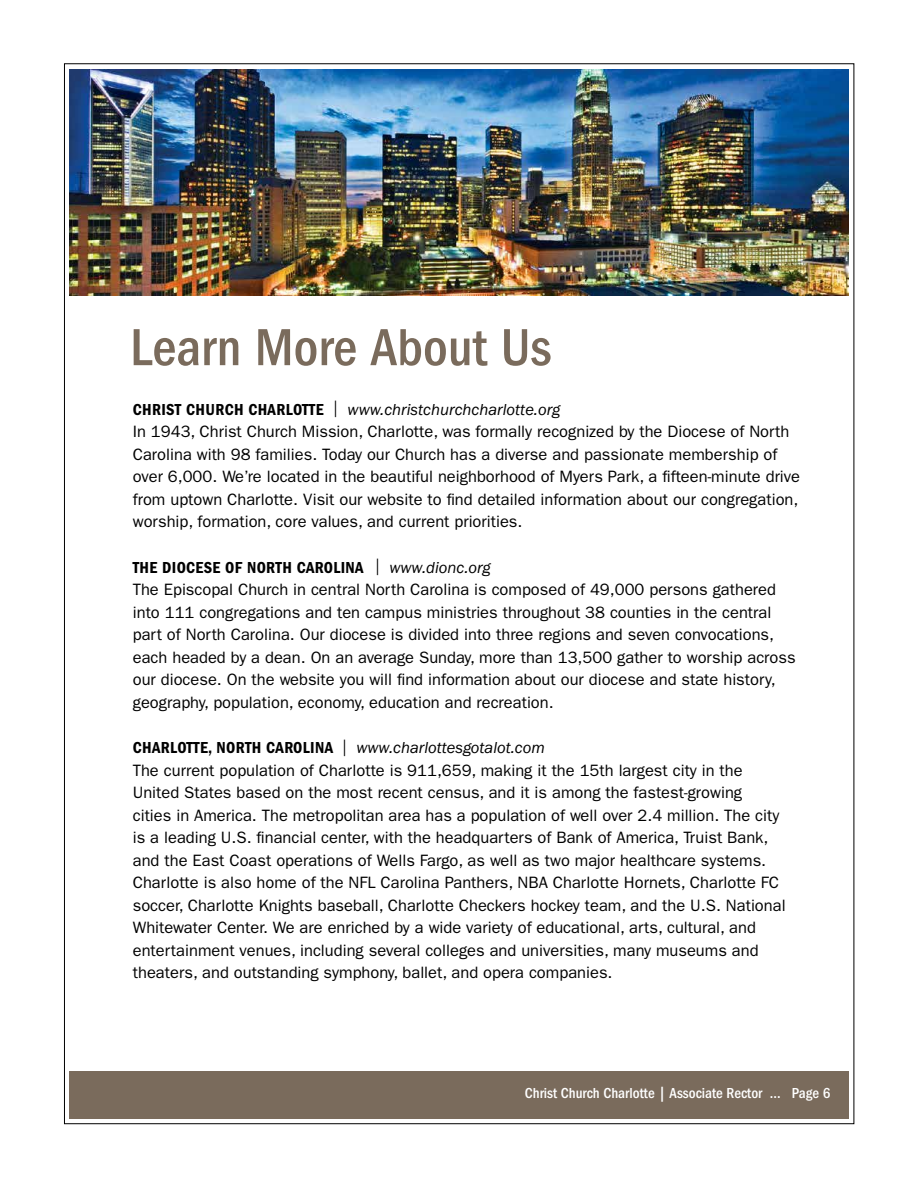
<style>
.page{position:relative;width:918px;height:1188px;background:#fff}
.page>*{position:absolute;margin:0;border:0;box-sizing:border-box;transform-origin:0 0}
.t1{font:500 condensed 54px "ITC Franklin Gothic Std";color:#7a6b5c}
.t2{font:16.5px/22.5px "ITC Franklin Gothic Std";color:#000}
.t3{font:16.5px "ITC Franklin Gothic Std Dm Cd";letter-spacing:.02em;color:#000}
.t4{font:500 condensed 15px "ITC Franklin Gothic Std";color:#fff}
.s1{font-family:"ITC Franklin Gothic Std Dm Cd"}
.s2{font-style:italic}
.s3{font-family:"ITC Franklin Gothic Std"}
.s4{font-family:"ITC Franklin Gothic Std";font-style:italic}
</style>
<div class="page">
<div style="left:70px;top:1072px;width:779px;height:47px;background:#7a6b5c"></div>
<img style="left:69px;top:69px;width:780px;height:226px">
<h1 class="t1" style="left:130px;top:317px;width:423px">Learn More About Us</h1>
<p class="t2" style="left:133px;top:398px;width:669px"><span class="s1">CHRIST CHURCH CHARLOTTE</span> | <span class="s2">www.christchurchcharlotte.org<br></span>In 1943, Christ Church Mission, Charlotte, was formally recognized by the Diocese of North Carolina with 98 families. Today our Church has a diverse and passionate membership of over 6,000. We’re located in the beautiful neighborhood of Myers Park, a fifteen-minute drive from uptown Charlotte. Visit our website to find detailed information about our congregation, worship, formation, core values, and current priorities.</p>
<p class="t3" style="left:133px;top:558px;width:360px">THE DIOCESE OF NORTH CAROLINA <span class="s3">|</span> <span class="s4">www.dionc.org</span></p>
<p class="t2" style="left:133px;top:578px;width:664px">The Episcopal Church in central North Carolina is composed of 49,000 persons gathered into 111 congregations and ten campus ministries throughout 38 counties in the central part of North Carolina. Our diocese is divided into three regions and seven convocations, each headed by a dean. On an average Sunday, more than 13,500 gather to worship across our diocese. On the website you will find information about our diocese and state history, geography, population, economy, education and recreation.</p>
<p class="t2" style="left:133px;top:737px;width:654px"><span class="s1">CHARLOTTE, NORTH CAROLINA</span> | <span class="s2">www.charlottesgotalot.com<br></span>The current population of Charlotte is 911,659, making it the 15th largest city in the United States based on the most recent census, and it is among the fastest-growing<br>cities in America. The metropolitan area has a population of well over 2.4 million. The city is a leading U.S. financial center, with the headquarters of Bank of America, Truist Bank, and the East Coast operations of Wells Fargo, as well as two major healthcare systems.<br>Charlotte is also home of the NFL Carolina Panthers, NBA Charlotte Hornets, Charlotte FC soccer, Charlotte Knights baseball, Charlotte Checkers hockey team, and the U.S. National Whitewater Center. We are enriched by a wide variety of educational, arts, cultural, and entertainment venues, including several colleges and universities, many museums and theaters, and outstanding symphony, ballet, and opera companies.</p>
<p class="t4" style="left:525px;top:1084px;width:307px">Christ Church Charlotte | Associate Rector ... Page 6</p>
</div>
